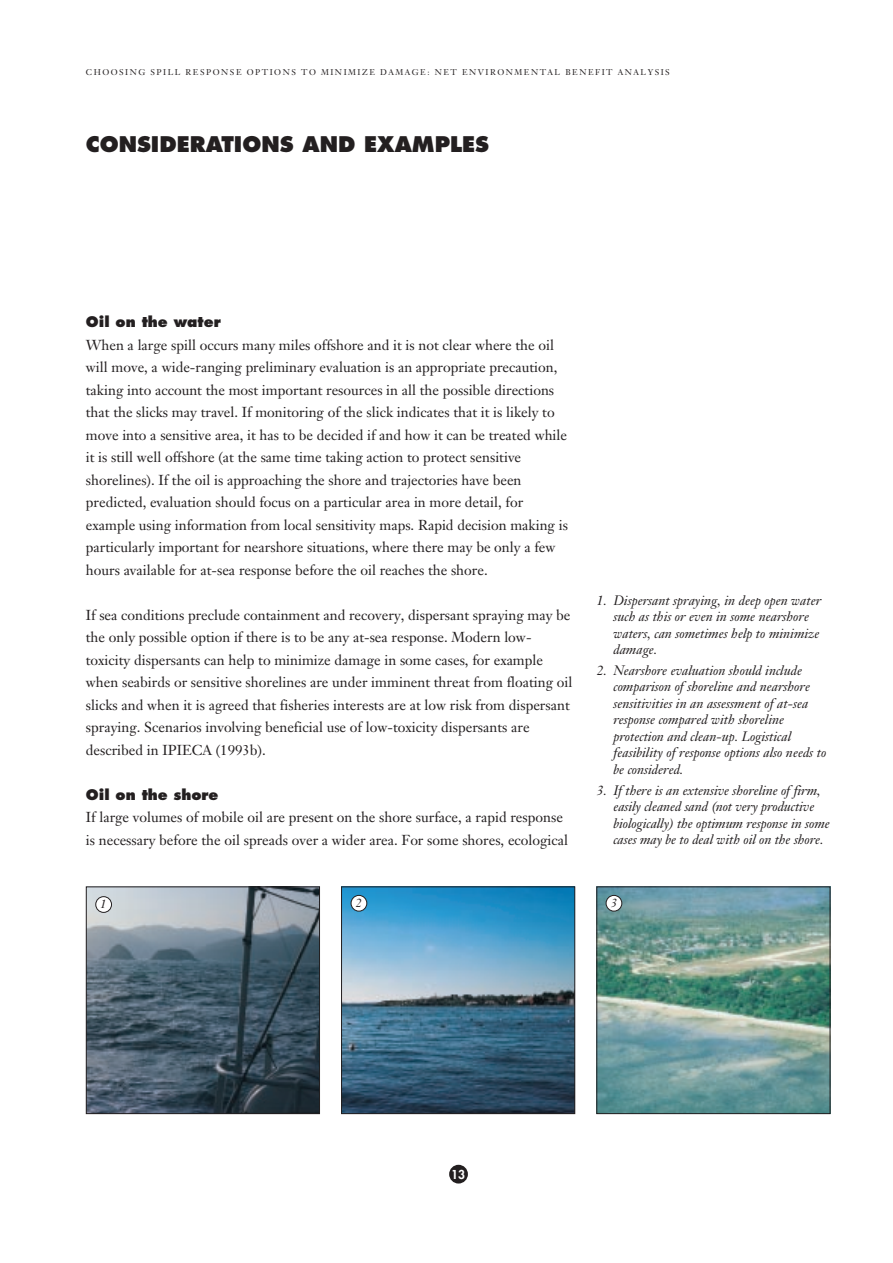
<style>
.page{position:relative;width:893px;height:1263px;background:#fff}
.page>*{position:absolute;margin:0;border:0;box-sizing:border-box;transform-origin:0 0}
.t1{font:800 21px "Futura";color:#231f20}
.t2{font:14.25px/22.5px "Janson Text";color:#231f20}
.t3{font:800 14.25px "Futura";color:#231f20}
.t4{font:italic 13.5px/16.5px "Janson Text";color:#231f20}
.t5{font:italic 12px "Janson Text";color:#231f20}
.t6{font:800 12px "Futura";color:#fff}
.t7{font:8.25px "Janson Text";letter-spacing:.18em;color:#231f20}
</style>
<div class="page">
<div style="left:449px;top:1165px;width:19px;height:19px;background:#231f20;border-radius:50%"></div>
<img style="left:88px;top:888px;width:230px;height:224px">
<div style="left:86px;top:886px;width:234px;height:228px;border:1px solid #231f20"></div>
<img style="left:343px;top:888px;width:230px;height:224px">
<div style="left:341px;top:886px;width:234px;height:228px;border:1px solid #231f20"></div>
<img style="left:598px;top:888px;width:230px;height:224px">
<div style="left:596px;top:886px;width:234px;height:228px;border:1px solid #231f20"></div>
<div style="left:96px;top:897px;width:15px;height:15px;background:#fff;border-radius:50%"></div>
<div style="left:95px;top:896px;width:17px;height:17px;border:1px solid #231f20;border-radius:50%"></div>
<div style="left:606px;top:895px;width:15px;height:16px;background:#fff;border-radius:50%"></div>
<div style="left:605px;top:895px;width:17px;height:17px;border:1px solid #231f20;border-radius:50%"></div>
<div style="left:351px;top:895px;width:16px;height:16px;background:#fff;border-radius:50%"></div>
<div style="left:350px;top:895px;width:17px;height:17px;border:1px solid #231f20;border-radius:50%"></div>
<p class="t7" style="left:86px;top:69px;width:585px">CHOOSING SPILL RESPONSE OPTIONS TO MINIMIZE DAMAGE: NET ENVIRONMENTAL BENEFIT ANALYSIS</p>
<h1 class="t1" style="left:86px;top:135px;width:405px">CONSIDERATIONS AND EXAMPLES</h1>
<p class="t3" style="left:86px;top:316px;width:136px">Oil on the water</p>
<p class="t2" style="left:86px;top:335px;width:483px">When a large spill occurs many miles offshore and it is not clear where the oil will move, a wide-ranging preliminary evaluation is an appropriate precaution, taking into account the most important resources in all the possible directions that the slicks may travel. If monitoring of the slick indicates that it is likely to move into a sensitive area, it has to be decided if and how it can be treated while it is still well offshore (at the same time taking action to protect sensitive shorelines). If the oil is approaching the shore and trajectories have been predicted, evaluation should focus on a particular area in more detail, for example using information from local sensitivity maps. Rapid decision making is particularly important for nearshore situations, where there may be only a few hours available for at-sea response before the oil reaches the shore.</p>
<p class="t2" style="left:86px;top:605px;width:488px">If sea conditions preclude containment and recovery, dispersant spraying may be the only possible option if there is to be any at-sea response. Modern low&shy;toxicity dispersants can help to minimize damage in some cases, for example when seabirds or sensitive shorelines are under imminent threat from floating oil slicks and when it is agreed that fisheries interests are at low risk from dispersant spraying. Scenarios involving beneficial use of low-toxicity dispersants are described in IPIECA (1993b).</p>
<p class="t3" style="left:86px;top:788px;width:134px">Oil on the shore</p>
<p class="t2" style="left:86px;top:807px;width:484px">If large volumes of mobile oil are present on the shore surface, a rapid response is necessary before the oil spreads over a wider area. For some shores, ecological</p>
<p class="t4" style="left:613px;top:593px;width:209px;text-indent:-17px">1. Dispersant spraying, in deep open water such as this or even in some nearshore waters, can sometimes help to minimize damage.</p>
<p class="t4" style="left:613px;top:663px;width:214px;text-indent:-17px">2. Nearshore evaluation should include comparison of shoreline and nearshore sensitivities in an assessment of at-sea response compared with shoreline protection and clean-up. Logistical feasibility of response options also needs to be considered.</p>
<p class="t4" style="left:613px;top:783px;width:218px;text-indent:-17px">3. If there is an extensive shoreline of firm, easily cleaned sand (not very productive biologically) the optimum response in some cases may be to deal with oil on the shore.</p>
<p class="t5" style="left:100px;top:900px;width:8px">1</p>
<p class="t5" style="left:355px;top:898px;width:8px">2</p>
<p class="t5" style="left:610px;top:898px;width:8px">3</p>
<p class="t6" style="left:451px;top:1168px;width:15px">13</p>
</div>
